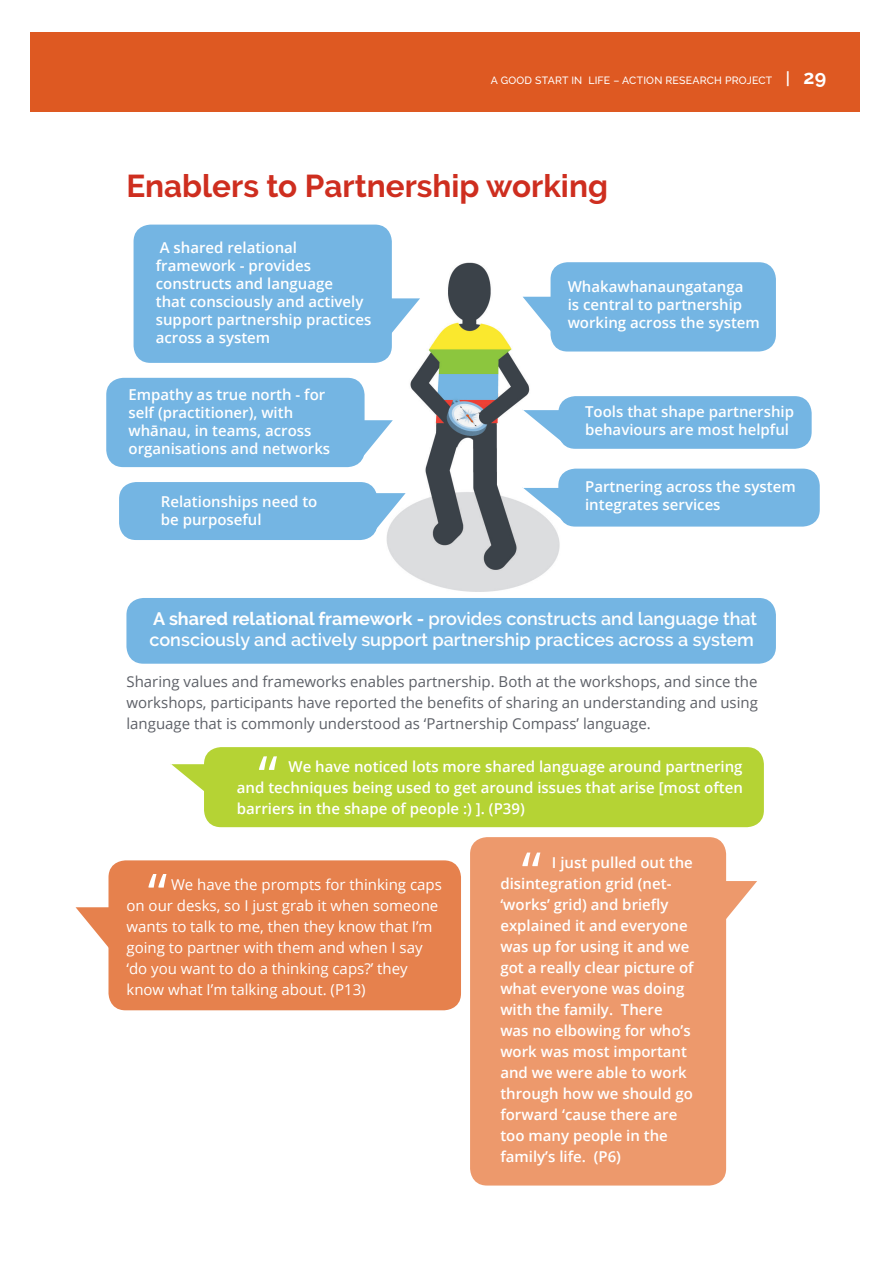
<style>
.page{position:relative;width:893px;height:1263px;background:#fff}
.page>*{position:absolute;margin:0;border:0;box-sizing:border-box;transform-origin:0 0}
.t1{font:55.5px "Open Sans";color:#fff}
.t2{font:700 31.5px "Raleway";color:#ce2e1f}
.t3{font:600 18px/21px "Raleway";color:#fff}
.t4{font:600 15px/21px "Open Sans";color:#fff}
.t5{font:15px/21px "Open Sans";color:#5d6067;text-align:justify}
.t6{font:15px/21px "Open Sans";color:#fff}
.t7{font:500 10.5px "Raleway";letter-spacing:.02em;color:#fff}
.s1{font-weight:600;font-size:16.5px}
.s2{font-weight:700;font-size:19.5px}
.s3{font-weight:700}
</style>
<div class="page">
<div style="left:31px;top:33px;width:829px;height:79px;background:#de5922"></div>
<div style="left:204px;top:747px;width:560px;height:80px;background:#b5d334;border-radius:17px"></div>
<svg style="left:171px;top:764px;width:33px;height:27px"></svg>
<div style="left:108px;top:860px;width:353px;height:150px;background:#e6814d;border-radius:17px"></div>
<svg style="left:76px;top:907px;width:33px;height:44px"></svg>
<div style="left:470px;top:837px;width:256px;height:348px;background:#ed996c;border-radius:17px"></div>
<svg style="left:726px;top:880px;width:31px;height:44px"></svg>
<img style="left:376px;top:262px;width:188px;height:329px">
<div style="left:134px;top:224px;width:258px;height:139px;background:#74b5e3;border-radius:17px"></div>
<svg style="left:391px;top:298px;width:29px;height:44px"></svg>
<div style="left:558px;top:396px;width:253px;height:52px;background:#74b5e3;border-radius:17px"></div>
<svg style="left:523px;top:409px;width:42px;height:36px"></svg>
<div style="left:558px;top:468px;width:262px;height:58px;background:#74b5e3;border-radius:17px"></div>
<svg style="left:523px;top:487px;width:42px;height:36px"></svg>
<div style="left:550px;top:262px;width:226px;height:89px;background:#74b5e3;border-radius:17px"></div>
<svg style="left:523px;top:297px;width:29px;height:43px"></svg>
<div style="left:106px;top:378px;width:258px;height:89px;background:#74b5e3;border-radius:17px"></div>
<svg style="left:357px;top:420px;width:36px;height:44px"></svg>
<div style="left:119px;top:482px;width:258px;height:58px;background:#74b5e3;border-radius:17px"></div>
<svg style="left:370px;top:493px;width:36px;height:44px"></svg>
<div style="left:126px;top:598px;width:650px;height:65px;background:#74b5e3;border-radius:17px"></div>
<p class="t7" style="left:491px;top:74px;width:337px">A GOOD START IN LIFE – ACTION RESEARCH PROJECT <span class="s1">|</span> <span class="s2">29</span></p>
<h2 class="t2" style="left:126px;top:168px;width:483px">Enablers to Partnership working</h2>
<p class="t4" style="left:156px;top:238px;width:217px;line-height:18px">A shared relational framework - provides constructs and language<br>that consciously and actively support partnership practices across a system</p>
<p class="t4" style="left:128px;top:385px;width:203px;line-height:18px">Empathy as true north - for self (practitioner), with whānau, in teams, across organisations and networks</p>
<p class="t4" style="left:161px;top:492px;width:158px;line-height:18px">Relationships need to be purposeful</p>
<p class="t4" style="left:568px;top:277px;width:194px;line-height:18px">Whakawhanaungatanga<br>is central to partnership working across the system</p>
<p class="t4" style="left:585px;top:402px;width:210px;line-height:18px">Tools that shape partnership behaviours are most helpful</p>
<p class="t4" style="left:585px;top:477px;width:212px;line-height:18px">Partnering across the system integrates services</p>
<p class="t3" style="left:149px;top:608px;width:609px"><span class="s3">A shared relational framework -</span> provides constructs and language that consciously and actively support partnership practices across a system</p>
<p class="t5" style="left:126px;top:670px;width:633px">Sharing values and frameworks enables partnership. Both at the workshops, and since the workshops, participants have reported the benefits of sharing an understanding and using language that is commonly understood as ‘Partnership Compass’ language.</p>
<h1 class="t1" style="left:258px;top:737px;width:21px">“</h1>
<p class="t4" style="left:237px;top:755px;width:507px;text-align:justify;text-indent:52px">We have noticed lots more shared language around partnering and techniques being used to get around issues that arise [most often barriers in the shape of people :) ]. (P39)</p>
<h1 class="t1" style="left:148px;top:855px;width:21px">“</h1>
<p class="t6" style="left:126px;top:873px;width:317px;text-indent:45px">We have the prompts for thinking caps on our desks, so I just grab it when someone wants to talk to me, then they know that I’m going to partner with them and when I say ‘do you want to do a thinking caps?’ they know what I’m talking about. (P13)</p>
<h1 class="t1" style="left:522px;top:833px;width:21px">“</h1>
<p class="t4" style="left:500px;top:851px;width:195px;text-indent:52px">I just pulled out the disintegration grid (net-‘works’ grid) and briefly explained it and everyone was up for using it and we got a really clear picture of what everyone was doing with the family. There was no elbowing for who’s work was most important and we were able to work through how we should go forward ‘cause there are too many people in the family’s life. (P6)</p>
</div>
